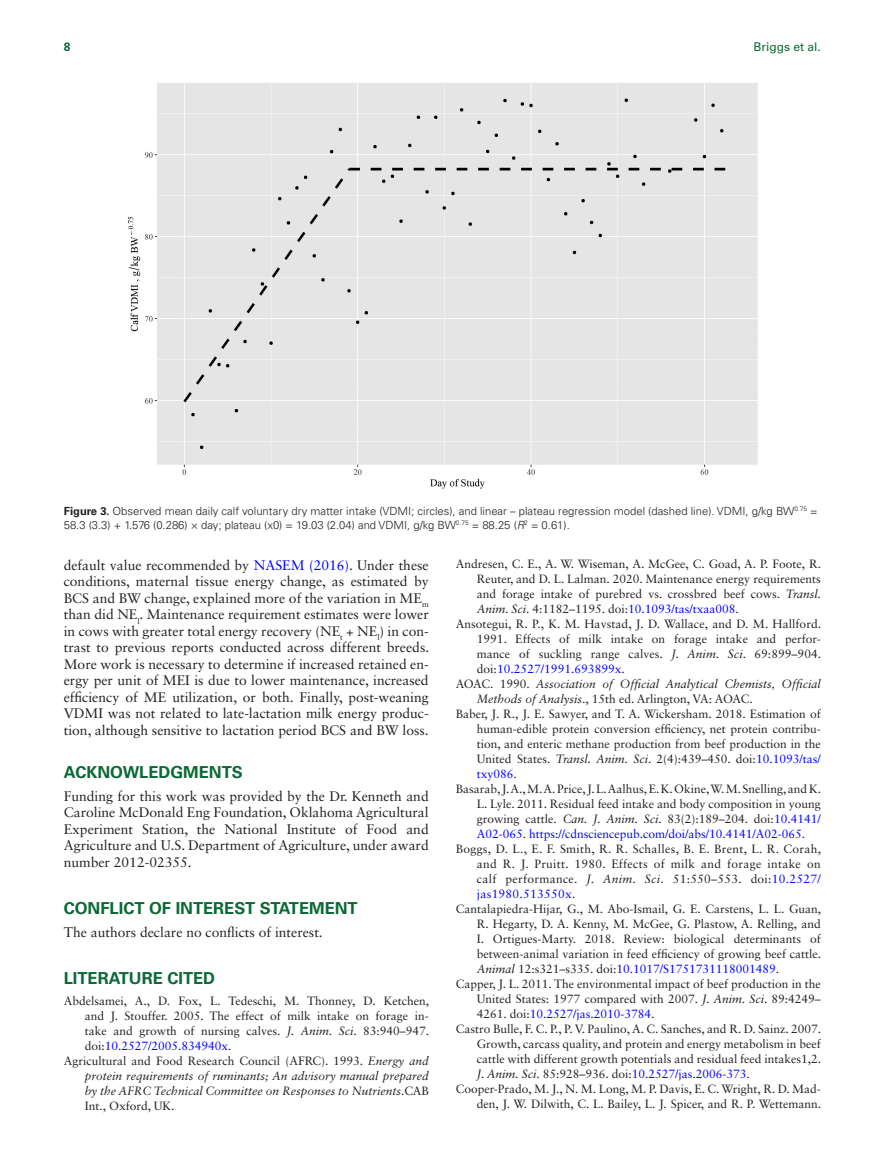
<style>
.page{position:relative;width:893px;height:1174px;background:#fff}
.page>*{position:absolute;margin:0;border:0;box-sizing:border-box;transform-origin:0 0}
.EM_Head{font:700 16.5px "Univers LT Std";color:#0b6936}
.EM_Ack_Head{font:700 16.5px "Univers LT Std";color:#0b6936}
.RefHead{font:700 16.5px "Univers LT Std";color:#0b6936}
.Text{font:13.8px/16.5px "Sabon LT Std";color:#231f20;text-align:justify}
.EM_Ack_Text{font:13.8px/16.5px "Sabon LT Std";color:#231f20;text-align:justify}
.EM_Text{font:13.8px "Sabon LT Std";color:#231f20}
.Reference{font:12px/15px "Sabon LT Std";color:#231f20;text-align:justify}
.Reference-2{font:12px/15px "Sabon LT Std Italic 5";color:#231f20;text-align:justify}
.t1{font:12px "Univers LT Std";color:#0b6936}
.t2{font:700 12px "Univers LT Std";color:#0b6936}
.FigCapt{font:300 11.25px/14.2px "Univers LT Std";color:#231f20}
.s1{font-weight:700}
.s2{font-style:italic}
.s3{color:#00f}
.s4{font-family:"Sabon LT Std Italic 5"}
.s5{font-family:"Sabon LT Std"}
</style>
<div class="page">
<img style="left:128px;top:83px;width:630px;height:406px">
<p class="t2" style="left:64px;top:40px;width:8px">8</p>
<p class="t1" style="left:753px;top:40px;width:69px">Briggs et al.</p>
<p class="FigCapt" style="left:64px;top:504px;width:755px"><span class="s1">Figure 3.</span> Observed mean daily calf voluntary dry matter intake (VDMI; circles), and linear – plateau regression model (dashed line). VDMI, g/kg BW<sup>0.75</sup> =<br>58.3 (3.3) + 1.576 (0.286) × day; plateau (x0) = 19.03 (2.04) and VDMI, g/kg BW<sup>0.75</sup> = 88.25 (<span class="s2">R</span><sup>2</sup> = 0.61).</p>
<p class="Text" style="left:64px;top:556px;width:367px">default value recommended by <span class="s3">NASEM (2016)</span>. Under these conditions, maternal tissue energy change, as estimated by BCS and BW change, explained more of the variation in ME<sub>m </sub>than did NE<sub>l</sub>. Maintenance requirement estimates were lower in cows with greater total energy recovery (NE<sub>t</sub> + NE<sub>l</sub>) in con&shy;trast to previous reports conducted across different breeds.<br>More work is necessary to determine if increased retained en&shy;ergy per unit of MEI is due to lower maintenance, increased efficiency of ME utilization, or both. Finally, post-weaning VDMI was not related to late-lactation milk energy produc&shy;tion, although sensitive to lactation period BCS and BW loss.</p>
<h3 class="EM_Ack_Head" style="left:64px;top:763px;width:181px">ACKNOWLEDGMENTS</h3>
<p class="EM_Ack_Text" style="left:64px;top:787px;width:366px">Funding for this work was provided by the Dr. Kenneth and Caroline McDonald Eng Foundation, Oklahoma Agricultural Experiment Station, the National Institute of Food and Agriculture and U.S. Department of Agriculture, under award number 2012-02355.</p>
<h3 class="EM_Head" style="left:64px;top:898px;width:295px">CONFLICT OF INTEREST STATEMENT</h3>
<p class="EM_Text" style="left:64px;top:923px;width:261px">The authors declare no conflicts of interest.</p>
<h3 class="RefHead" style="left:64px;top:968px;width:153px">LITERATURE CITED</h3>
<p class="Reference" style="left:85px;top:993px;width:346px;text-indent:-21px">Abdelsamei, A., D. Fox, L. Tedeschi, M. Thonney, D. Ketchen, and J. Stouffer. 2005. The effect of milk intake on forage in&shy;take and growth of nursing calves. <span class="s4">J. Anim. Sci</span>. 83:940–947. doi:<span class="s3">10.2527/2005.834940x</span>.</p>
<p class="Reference-2" style="left:85px;top:1053px;width:345px;text-indent:-21px"><span class="s5">Agricultural and Food Research Council (AFRC). 1993.</span> Energy and protein requirements of ruminants; An advisory manual prepared by the AFRC Technical Committee on Responses to Nutrients<span class="s5">.CAB Int., Oxford, UK.</span></p>
<p class="Reference" style="left:477px;top:556px;width:346px;text-indent:-21px">Andresen, C. E., A. W. Wiseman, A. McGee, C. Goad, A. P. Foote, R.<br>Reuter, and D. L. Lalman. 2020. Maintenance energy requirements and forage intake of purebred vs. crossbred beef cows. <span class="s4">Transl.<br>Anim. Sci</span>. 4:1182–1195. doi:<span class="s3">10.1093/tas/txaa008</span>.</p>
<p class="Reference" style="left:477px;top:616px;width:346px;text-indent:-21px">Ansotegui, R. P., K. M. Havstad, J. D. Wallace, and D. M. Hallford.<br>1991. Effects of milk intake on forage intake and perfor&shy;mance of suckling range calves. <span class="s4">J. Anim. Sci</span>. 69:899–904. doi:<span class="s3">10.2527/1991.693899x</span>.</p>
<p class="Reference-2" style="left:477px;top:676px;width:345px;text-indent:-21px"><span class="s5">AOAC. 1990.</span> Association of Official Analytical Chemists, Official<br>Methods of Analysis<span class="s5">., 15th ed. Arlington, VA: AOAC.</span></p>
<p class="Reference" style="left:477px;top:706px;width:345px;text-indent:-21px">Baber, J. R., J. E. Sawyer, and T. A. Wickersham. 2018. Estimation of human-edible protein conversion efficiency, net protein contribu&shy;tion, and enteric methane production from beef production in the United States. <span class="s4">Transl. Anim. Sci</span>. 2(4):439–450. doi:<span class="s3">10.1093/tas/ txy086</span>.</p>
<p class="Reference" style="left:477px;top:781px;width:346px;text-indent:-21px">Basarab, J. A., M. A. Price, J. L. Aalhus, E. K. Okine, W. M. Snelling, and K.<br>L. Lyle. 2011. Residual feed intake and body composition in young growing cattle. <span class="s4">Can. J. Anim. Sci</span>. 83(2):189–204. doi:<span class="s3">10.4141/ A02-065</span>. <span class="s3">https://cdnsciencepub.com/doi/abs/10.4141/A02-065</span>.</p>
<p class="Reference" style="left:477px;top:841px;width:346px;text-indent:-21px">Boggs, D. L., E. F. Smith, R. R. Schalles, B. E. Brent, L. R. Corah, and R. J. Pruitt. 1980. Effects of milk and forage intake on calf performance. <span class="s4">J. Anim. Sci</span>. 51:550–553. doi:<span class="s3">10.2527/ jas1980.513550x</span>.</p>
<p class="Reference" style="left:477px;top:901px;width:346px;text-indent:-21px">Cantalapiedra-Hijar, G., M. Abo-Ismail, G. E. Carstens, L. L. Guan, R. Hegarty, D. A. Kenny, M. McGee, G. Plastow, A. Relling, and I. Ortigues-Marty. 2018. Review: biological determinants of between-animal variation in feed efficiency of growing beef cattle.<br><span class="s4">Animal</span> 12:s321–s335. doi:<span class="s3">10.1017/S1751731118001489</span>.</p>
<p class="Reference" style="left:477px;top:976px;width:345px;text-indent:-21px">Capper, J. L. 2011. The environmental impact of beef production in the United States: 1977 compared with 2007. <span class="s4">J. Anim. Sci</span>. 89:4249– 4261. doi:<span class="s3">10.2527/jas.2010-3784</span>.</p>
<p class="Reference" style="left:477px;top:1021px;width:346px;text-indent:-21px">Castro Bulle, F. C. P., P. V. Paulino, A. C. Sanches, and R. D. Sainz. 2007.<br>Growth, carcass quality, and protein and energy metabolism in beef cattle with different growth potentials and residual feed intakes1,2.<br><span class="s4">J. Anim. Sci</span>. 85:928–936. doi:<span class="s3">10.2527/jas.2006-373</span>.</p>
<p class="Reference" style="left:456px;top:1081px;width:367px;text-align:right">Cooper-Prado, M. J., N. M. Long, M. P. Davis, E. C. Wright, R. D. Mad&shy;den, J. W. Dilwith, C. L. Bailey, L. J. Spicer, and R. P. Wettemann.</p>
</div>
